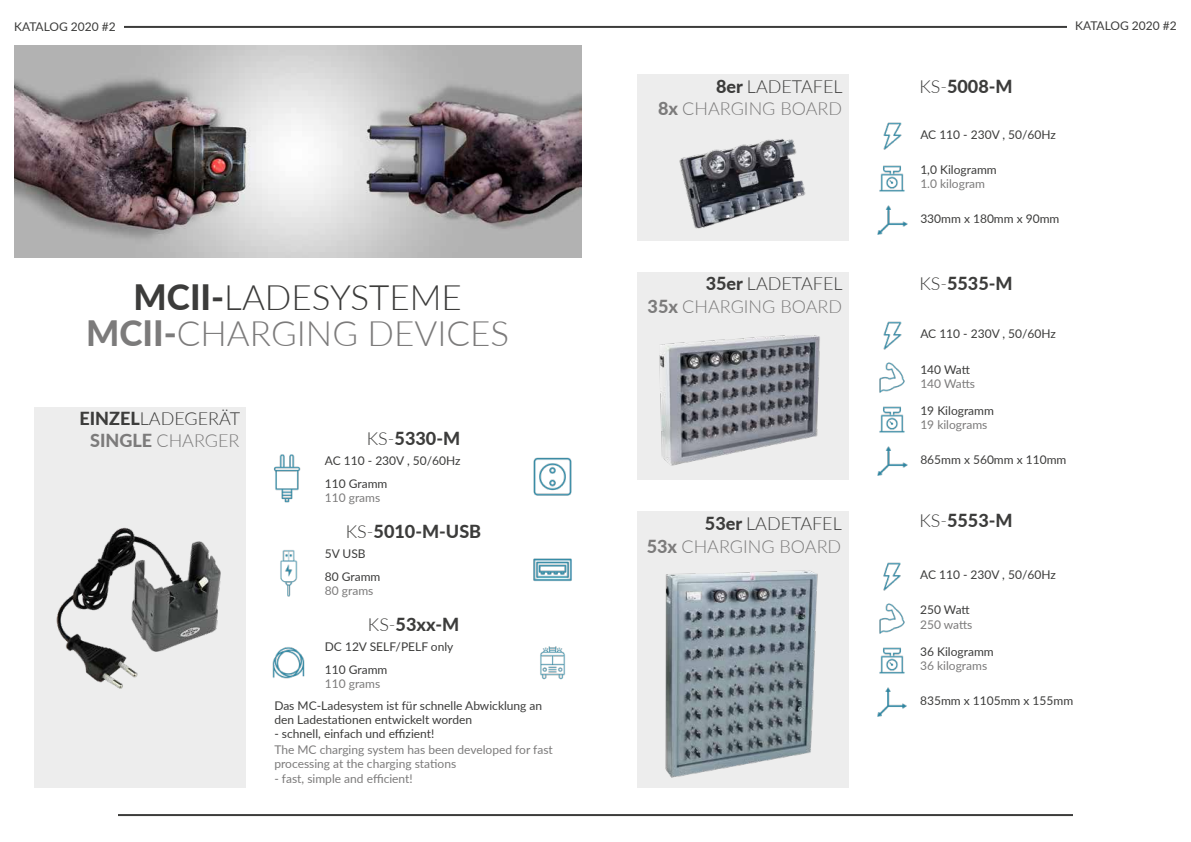
<style>
.page{position:relative;width:1191px;height:842px;background:#fff}
.page>*{position:absolute;margin:0;border:0;box-sizing:border-box;transform-origin:0 0}
.t1{font:300 35px/35.4px "Lato";color:#7c7b7b;text-align:center}
.t2{font:300 18px/22.7px "Lato";color:#7c7b7b;text-align:right}
.t3{font:800 18px "Lato";color:#3c3c3b}
.t4{font:300 18px/22.7px "Lato";color:#3c3c3b;text-align:center}
.t5{font:12px/14.4px "Lato";color:#3c3c3b}
.t6{font:12px/14.4px "Lato";color:#7c7b7b}
.s1{font-weight:800;color:#3c3c3b}
.s2{color:#3c3c3b}
.s3{font-weight:800}
.s4{font-weight:800;color:#7c7b7b}
.s5{color:#7c7b7b}
.s6{font-weight:300}
</style>
<div class="page">
<hr style="left:118px;top:814px;width:955px;height:2px;background:#3c3c3b">
<hr style="left:124px;top:26px;width:943px;height:2px;background:#3c3c3b">
<div style="left:34px;top:407px;width:212px;height:380px;background:#ededed"></div>
<div style="left:636px;top:511px;width:212px;height:276px;background:#ededed"></div>
<div style="left:636px;top:272px;width:212px;height:208px;background:#ededed"></div>
<div style="left:636px;top:75px;width:212px;height:166px;background:#ededed"></div>
<img style="left:877px;top:205px;width:31px;height:30px">
<img style="left:879px;top:165px;width:26px;height:27px">
<img style="left:883px;top:122px;width:19px;height:28px">
<img style="left:877px;top:446px;width:31px;height:30px">
<img style="left:879px;top:406px;width:26px;height:27px">
<img style="left:883px;top:321px;width:19px;height:29px">
<img style="left:879px;top:362px;width:26px;height:31px">
<img style="left:877px;top:687px;width:30px;height:30px">
<img style="left:879px;top:647px;width:26px;height:27px">
<img style="left:883px;top:562px;width:18px;height:29px">
<img style="left:879px;top:603px;width:26px;height:31px">
<img style="left:679px;top:139px;width:127px;height:90px">
<img style="left:659px;top:336px;width:161px;height:130px">
<img style="left:665px;top:570px;width:153px;height:208px">
<img style="left:56px;top:527px;width:165px;height:162px">
<img style="left:14px;top:45px;width:567px;height:213px">
<img style="left:274px;top:454px;width:27px;height:49px">
<img style="left:533px;top:457px;width:39px;height:39px">
<img style="left:280px;top:550px;width:18px;height:47px">
<img style="left:533px;top:558px;width:39px;height:24px">
<img style="left:272px;top:647px;width:33px;height:32px">
<img style="left:540px;top:646px;width:25px;height:34px">
<p class="t5" style="left:14px;top:19px;width:103px">KATALOG 2020 #2</p>
<p class="t5" style="left:1075px;top:18px;width:103px">KATALOG 2020 #2</p>
<h1 class="t1" style="left:86px;top:279px;width:424px"><span class="s1">MCII-</span><span class="s2">LADESYSTEME<br></span><span class="s3">MCII-</span>CHARGING DEVICES</h1>
<h2 class="t4" style="left:79px;top:406px;width:162px"><span class="s3">EINZEL</span>LADEGERÄT<br><span class="s4">SINGLE</span> <span class="s5">CHARGER</span></h2>
<h2 class="t3" style="left:367px;top:425px;width:95px"><span class="s6">KS-</span>5330-M</h2>
<p class="t5" style="left:325px;top:453px;width:137px">AC 110 - 230V , 50/60Hz</p>
<p class="t6" style="left:325px;top:489px;width:57px">110 grams</p>
<p class="t5" style="left:325px;top:475px;width:64px">110 Gramm</p>
<h2 class="t3" style="left:346px;top:518px;width:137px"><span class="s6">KS-</span>5010-M-USB</h2>
<p class="t5" style="left:325px;top:546px;width:42px">5V USB</p>
<p class="t6" style="left:325px;top:583px;width:50px">80 grams</p>
<p class="t5" style="left:325px;top:569px;width:57px">80 Gramm</p>
<h2 class="t3" style="left:368px;top:611px;width:93px"><span class="s6">KS-</span>53xx-M</h2>
<p class="t5" style="left:325px;top:639px;width:130px">DC 12V SELF/PELF only</p>
<p class="t6" style="left:325px;top:676px;width:57px">110 grams</p>
<p class="t5" style="left:325px;top:662px;width:64px">110 Gramm</p>
<p class="t5" style="left:274px;top:697px;width:269px">Das MC-Ladesystem ist für schnelle Abwicklung an den Ladestationen entwickelt worden</p>
<p class="t5" style="left:274px;top:726px;width:161px">- schnell, einfach und effizient!</p>
<p class="t6" style="left:274px;top:742px;width:280px">The MC charging system has been developed for fast processing at the charging stations</p>
<p class="t6" style="left:274px;top:771px;width:140px">- fast, simple and efficient!</p>
<h2 class="t2" style="left:658px;top:74px;width:186px"><span class="s1">8er</span> <span class="s2">LADETAFEL<br></span><span class="s3">8x</span> CHARGING BOARD</h2>
<h2 class="t3" style="left:919px;top:73px;width:95px"><span class="s6">KS-</span>5008-M</h2>
<p class="t5" style="left:920px;top:126px;width:137px">AC 110 - 230V , 50/60Hz</p>
<p class="t5" style="left:920px;top:162px;width:78px">1,0 Kilogramm</p>
<p class="t6" style="left:920px;top:176px;width:66px">1.0 kilogram</p>
<p class="t5" style="left:920px;top:211px;width:141px">330mm x 180mm x 90mm</p>
<h2 class="t2" style="left:647px;top:272px;width:197px"><span class="s1">35er</span> <span class="s2">LADETAFEL<br></span><span class="s3">35x</span> CHARGING BOARD</h2>
<h2 class="t3" style="left:919px;top:270px;width:95px"><span class="s6">KS-</span>5535-M</h2>
<p class="t5" style="left:920px;top:326px;width:137px">AC 110 - 230V , 50/60Hz</p>
<p class="t5" style="left:920px;top:361px;width:51px">140 Watt</p>
<p class="t6" style="left:920px;top:376px;width:56px">140 Watts</p>
<p class="t5" style="left:920px;top:403px;width:75px">19 Kilogramm</p>
<p class="t6" style="left:920px;top:417px;width:69px">19 kilograms</p>
<p class="t5" style="left:920px;top:452px;width:148px">865mm x 560mm x 110mm</p>
<h2 class="t2" style="left:647px;top:512px;width:197px"><span class="s1">53er</span> <span class="s2">LADETAFEL<br></span><span class="s3">53x</span> CHARGING BOARD</h2>
<h2 class="t3" style="left:919px;top:507px;width:95px"><span class="s6">KS-</span>5553-M</h2>
<p class="t5" style="left:920px;top:567px;width:137px">AC 110 - 230V , 50/60Hz</p>
<p class="t5" style="left:920px;top:602px;width:51px">250 Watt</p>
<p class="t6" style="left:920px;top:616px;width:54px">250 watts</p>
<p class="t5" style="left:920px;top:644px;width:75px">36 Kilogramm</p>
<p class="t6" style="left:920px;top:658px;width:69px">36 kilograms</p>
<p class="t5" style="left:920px;top:692px;width:155px">835mm x 1105mm x 155mm</p>
</div>
